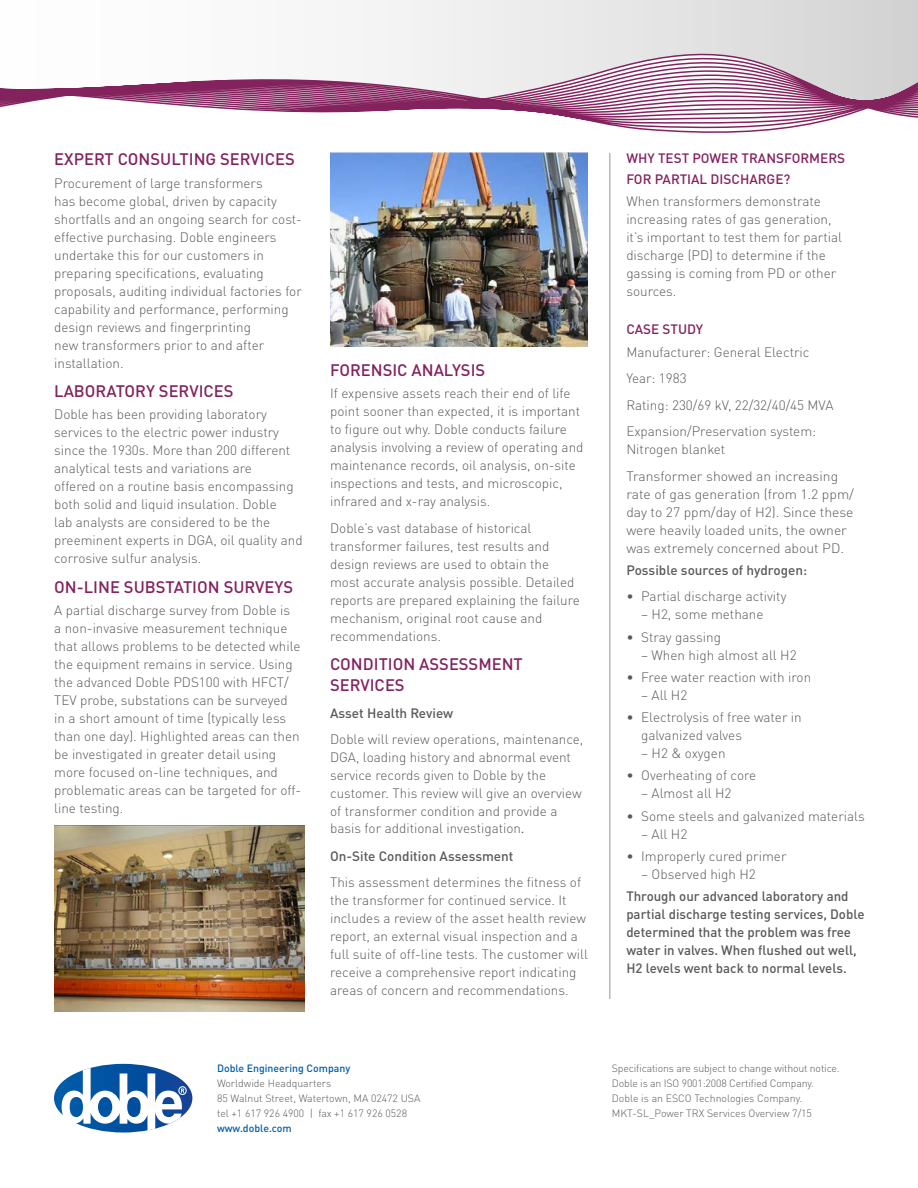
<style>
.page{position:relative;width:918px;height:1188px;background:#fff}
.page>*{position:absolute;margin:0;border:0;box-sizing:border-box;transform-origin:0 0}
.t1{font:500 16.5px/21px "DIN Pro";color:#84225e}
.t2{font:300 13.5px/18px "DIN Pro";color:#58595b}
.t3{font:500 13.5px/18px "DIN Pro";color:#58595b}
.t4{font:500 13.5px/21px "DIN Pro";color:#84225e}
.t5{font:300 10.5px/15px "DIN Pro";color:#58595b}
.t6{font:500 10.5px "DIN Pro";color:#005daa}
.s1{font-family:"Minion Pro";font-weight:400}
.s2{font-weight:500}
</style>
<div class="page">
<svg style="left:54px;top:1064px;width:138px;height:69px"></svg>
<img style="left:54px;top:826px;width:251px;height:186px">
<img style="left:330px;top:159px;width:258px;height:187px">
<hr style="left:609px;top:153px;width:1px;height:846px;background:#939598">
<svg style="left:0;top:13px;width:918px;height:146px"></svg>
<p class="t1" style="left:54px;top:147px;width:242px">EXPERT CONSULTING SERVICES</p>
<p class="t2" style="left:54px;top:173px;width:249px">Procurement of large transformers<br>has become global, driven by capacity shortfalls and an ongoing search for cost&shy;effective purchasing. Doble engineers undertake this for our customers in preparing specifications, evaluating proposals, auditing individual factories for capability and performance, performing design reviews and fingerprinting<br>new transformers prior to and after installation.</p>
<p class="t1" style="left:54px;top:379px;width:181px">LABORATORY SERVICES</p>
<p class="t2" style="left:54px;top:404px;width:250px">Doble has been providing laboratory services to the electric power industry since the 1930s. More than 200 different analytical tests and variations are<br>offered on a routine basis encompassing both solid and liquid insulation. Doble<br>lab analysts are considered to be the preeminent experts in DGA, oil quality and corrosive sulfur analysis.</p>
<p class="t1" style="left:54px;top:575px;width:241px">ON-LINE SUBSTATION SURVEYS</p>
<p class="t2" style="left:54px;top:600px;width:249px">A partial discharge survey from Doble is<br>a non-invasive measurement technique that allows problems to be detected while the equipment remains in service. Using the advanced Doble PDS100 with HFCT/ TEV probe, substations can be surveyed in a short amount of time (typically less than one day). Highlighted areas can then be investigated in greater detail using more focused on-line techniques, and problematic areas can be targeted for off&shy;line testing.</p>
<p class="t1" style="left:330px;top:358px;width:157px">FORENSIC ANALYSIS</p>
<p class="t2" style="left:330px;top:383px;width:255px">If expensive assets reach their end of life point sooner than expected, it is important to figure out why. Doble conducts failure analysis involving a review of operating and maintenance records, oil analysis, on-site inspections and tests, and microscopic, infrared and x-ray analysis.</p>
<p class="t2" style="left:330px;top:518px;width:251px">Doble’s vast database of historical transformer failures, test results and design reviews are used to obtain the most accurate analysis possible. Detailed reports are prepared explaining the failure mechanism, original root cause and recommendations.</p>
<p class="t1" style="left:330px;top:652px;width:194px">CONDITION ASSESSMENT<br>SERVICES</p>
<p class="t3" style="left:330px;top:702px;width:125px">Asset Health Review</p>
<p class="t2" style="left:330px;top:729px;width:255px">Doble will review operations, maintenance, DGA, loading history and abnormal event service records given to Doble by the customer. This review will give an overview of transformer condition and provide a</p>
<p class="t2" style="left:330px;top:813px;width:196px;line-height:27.9px">basis for additional investigation<span class="s1">.<br></span><span class="s2">On-Site Condition Assessment</span></p>
<p class="t2" style="left:330px;top:872px;width:259px">This assessment determines the fitness of the transformer for continued service. It includes a review of the asset health review report, an external visual inspection and a full suite of off-line tests. The customer will receive a comprehensive report indicating areas of concern and recommendations.</p>
<p class="t4" style="left:626px;top:146px;width:220px">WHY TEST POWER TRANSFORMERS<br>FOR PARTIAL DISCHARGE?</p>
<p class="t2" style="left:626px;top:191px;width:217px">When transformers demonstrate increasing rates of gas generation, it’s important to test them for partial discharge (PD) to determine if the gassing is coming from PD or other sources.</p>
<p class="t4" style="left:626px;top:318px;width:78px">CASE STUDY</p>
<p class="t2" style="left:626px;top:337px;width:209px;line-height:26.5px">Manufacturer: General Electric<br>Year: 1983<br>Rating: 230/69 kV, 22/32/40/45 MVA<br>Expansion/Preservation system:</p>
<p class="t2" style="left:626px;top:435px;width:213px;line-height:26.5px">Nitrogen blanket<br>Transformer showed an increasing</p>
<p class="t2" style="left:626px;top:484px;width:229px">rate of gas generation (from 1.2 ppm/ day to 27 ppm/day of H2). Since these were heavily loaded units, the owner was extremely concerned about PD.</p>
<p class="t3" style="left:626px;top:560px;width:182px">Possible sources of hydrogen:</p>
<p class="t2" style="left:626px;top:586px;width:162px">• Partial discharge activity</p>
<p class="t2" style="left:641px;top:604px;width:124px">– H2, some methane</p>
<p class="t2" style="left:626px;top:627px;width:96px">• Stray gassing</p>
<p class="t2" style="left:641px;top:645px;width:157px">– When high almost all H2</p>
<p class="t2" style="left:626px;top:667px;width:186px">• Free water reaction with iron</p>
<p class="t2" style="left:641px;top:685px;width:48px">– All H2</p>
<p class="t2" style="left:641px;top:707px;width:162px;text-indent:-15px">• Electrolysis of free water in galvanized valves</p>
<p class="t2" style="left:641px;top:743px;width:86px">– H2 &amp; oxygen</p>
<p class="t2" style="left:626px;top:765px;width:131px">• Overheating of core</p>
<p class="t2" style="left:641px;top:783px;width:92px">– Almost all H2</p>
<p class="t2" style="left:626px;top:806px;width:240px">• Some steels and galvanized materials</p>
<p class="t2" style="left:641px;top:824px;width:48px">– All H2</p>
<p class="t2" style="left:626px;top:846px;width:162px">• Improperly cured primer</p>
<p class="t2" style="left:641px;top:864px;width:116px">– Observed high H2</p>
<p class="t3" style="left:626px;top:886px;width:240px">Through our advanced laboratory and partial discharge testing services, Doble determined that the problem was free water in valves. When flushed out well, H2 levels went back to normal levels.</p>
<p class="t6" style="left:217px;top:1060px;width:135px">Doble Engineering Company</p>
<p class="t5" style="left:217px;top:1075px;width:205px">Worldwide Headquarters<br>85 Walnut Street, Watertown, MA 02472 USA tel +1 617 926 4900 | fax +1 617 926 0528</p>
<p class="t6" style="left:217px;top:1120px;width:76px">www.doble.com</p>
<p class="t5" style="left:612px;top:1060px;width:229px">Specifications are subject to change without notice.<br>Doble is an ISO 9001:2008 Certified Company.<br>Doble is an ESCO Technologies Company.<br>MKT-SL_Power TRX Services Overview 7/15</p>
</div>
